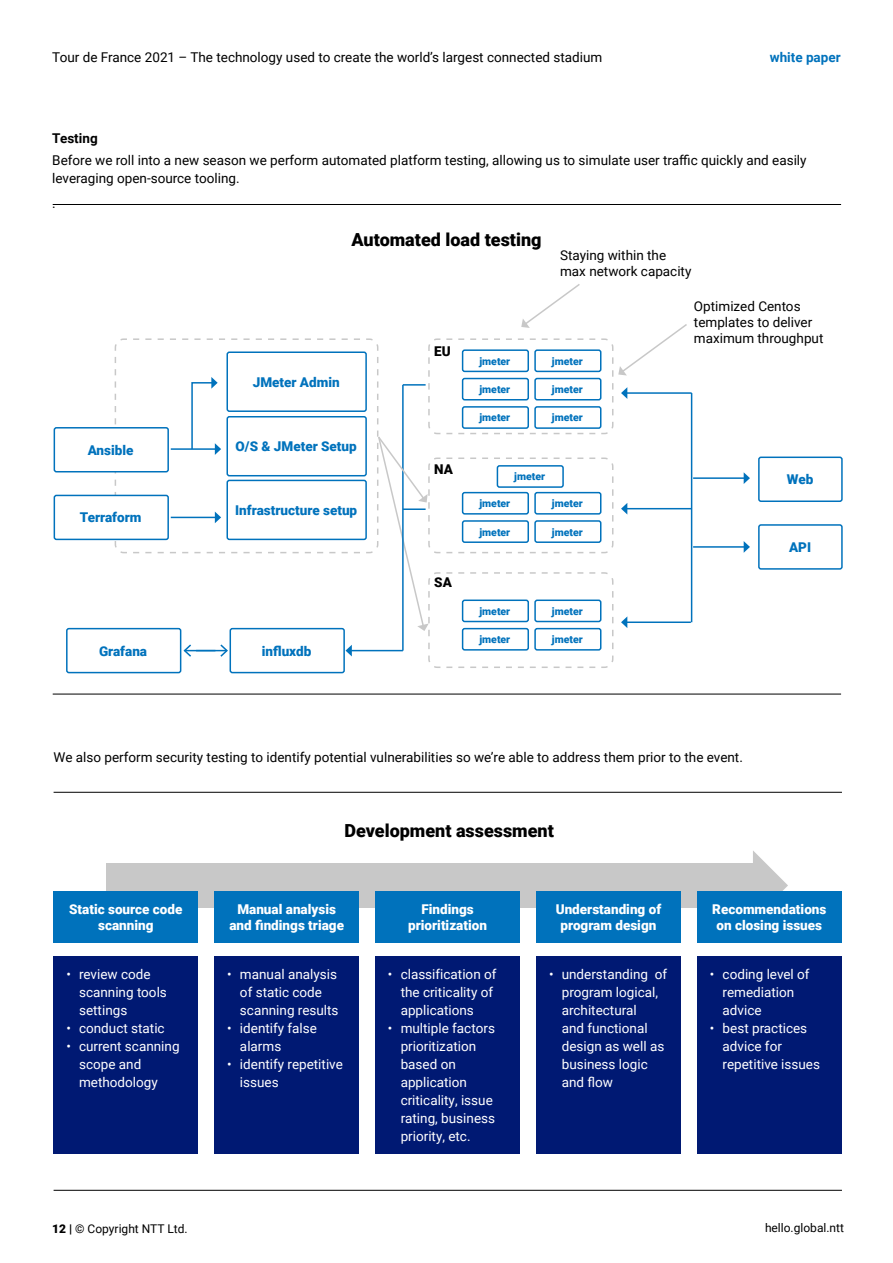
<style>
.page{position:relative;width:893px;height:1263px;background:#fff}
.page>*{position:absolute;margin:0;border:0;box-sizing:border-box;transform-origin:0 0}
.t1{font:900 18px "Roboto";color:#000}
.t2{font:13.5px/18px "Roboto";color:#fff}
.t3{font:13.5px/16.2px "Roboto";color:#000}
.t4{font:900 13.5px/16.2px "Roboto";color:#fff;text-align:center}
.t5{font:900 13.5px "Roboto";color:#0072bc}
.t6{font:700 13.5px "Roboto";color:#0072bc}
.t7{font:700 13.5px "Roboto";color:#000}
.t8{font:900 13.5px "Roboto";color:#000}
.t9{font:12px "Roboto";color:#000}
.t10{font:900 10.5px "Roboto";color:#0072bc}
.s1{font-style:inherit}
.s2{font-weight:900}
</style>
<div class="page">
<hr style="left:53px;top:204px;width:788px;height:1px;background:#000">
<hr style="left:53px;top:694px;width:788px;height:1px;background:#000">
<div style="left:107px;top:863px;width:646px;height:45px;background:#c8c8c8"></div>
<svg style="left:753px;top:851px;width:35px;height:40px"></svg>
<div style="left:54px;top:891px;width:144px;height:52px;background:#0072bc"></div>
<div style="left:54px;top:956px;width:144px;height:198px;background:#001973"></div>
<div style="left:214px;top:956px;width:145px;height:198px;background:#001973"></div>
<div style="left:375px;top:956px;width:145px;height:198px;background:#001973"></div>
<div style="left:536px;top:956px;width:145px;height:198px;background:#001973"></div>
<div style="left:697px;top:956px;width:144px;height:198px;background:#001973"></div>
<div style="left:214px;top:891px;width:145px;height:52px;background:#0072bc"></div>
<div style="left:375px;top:891px;width:145px;height:52px;background:#0072bc"></div>
<div style="left:536px;top:891px;width:145px;height:52px;background:#0072bc"></div>
<div style="left:697px;top:891px;width:144px;height:52px;background:#0072bc"></div>
<hr style="left:54px;top:792px;width:788px;height:1px;background:#000">
<hr style="left:54px;top:1190px;width:788px;height:1px;background:#000">
<svg style="left:114px;top:338px;width:263px;height:216px"></svg>
<div style="left:54px;top:428px;width:114px;height:44px;background:#fff;border-radius:2px"></div>
<div style="left:54px;top:427px;width:115px;height:45px;border:2px solid #0072bc;border-radius:2px"></div>
<div style="left:758px;top:456px;width:85px;height:46px;border:2px solid #0072bc;border-radius:2px"></div>
<div style="left:226px;top:351px;width:141px;height:61px;border:2px solid #0072bc;border-radius:2px"></div>
<div style="left:226px;top:416px;width:141px;height:60px;border:2px solid #0072bc;border-radius:2px"></div>
<div style="left:226px;top:480px;width:141px;height:60px;border:2px solid #0072bc;border-radius:2px"></div>
<div style="left:54px;top:495px;width:114px;height:44px;background:#fff;border-radius:2px"></div>
<div style="left:54px;top:495px;width:115px;height:45px;border:2px solid #0072bc;border-radius:2px"></div>
<div style="left:758px;top:524px;width:85px;height:46px;border:2px solid #0072bc;border-radius:2px"></div>
<div style="left:66px;top:628px;width:115px;height:45px;border:2px solid #0072bc;border-radius:2px"></div>
<div style="left:230px;top:628px;width:115px;height:45px;border:2px solid #0072bc;border-radius:2px"></div>
<hr style="left:196px;top:650px;width:31px;height:1px;background:#0072bc">
<svg style="left:219px;top:644px;width:9px;height:13px"></svg>
<hr style="left:185px;top:650px;width:30px;height:1px;background:#0072bc">
<svg style="left:183px;top:644px;width:10px;height:13px"></svg>
<hr style="left:171px;top:517px;width:45px;height:1px;background:#0072bc">
<svg style="left:215px;top:511px;width:6px;height:12px"></svg>
<hr style="left:627px;top:621px;width:64px;height:2px;background:#0072bc">
<hr style="left:627px;top:508px;width:65px;height:1px;background:#0072bc">
<hr style="left:693px;top:546px;width:51px;height:2px;background:#0072bc">
<svg style="left:744px;top:541px;width:6px;height:12px"></svg>
<hr style="left:693px;top:477px;width:51px;height:2px;background:#0072bc">
<svg style="left:744px;top:472px;width:6px;height:12px"></svg>
<hr style="left:627px;top:392px;width:65px;height:2px;background:#0072bc">
<hr style="left:171px;top:448px;width:45px;height:2px;background:#0072bc">
<svg style="left:191px;top:377px;width:30px;height:78px"></svg>
<hr style="left:691px;top:393px;width:1px;height:229px;background:#0072bc">
<hr style="left:351px;top:650px;width:52px;height:1px;background:#0072bc">
<svg style="left:346px;top:645px;width:6px;height:11px"></svg>
<svg style="left:377px;top:284px;width:312px;height:384px"></svg>
<p class="t3" style="left:52px;top:49px;width:552px">Tour de France 2021 – The technology used to create the world’s largest connected stadium</p>
<p class="t6" style="left:770px;top:48px;width:72px">white paper</p>
<p class="t7" style="left:52px;top:129px;width:47px">Testing</p>
<p class="t3" style="left:52px;top:151px;width:756px;line-height:18px">Before we roll into a new season we perform automated platform testing, allowing us to simulate user traffic quickly and easily leveraging open-source tooling.</p>
<p class="t3" style="left:52px;top:194px;width:5px">.</p>
<p class="t5" style="left:88px;top:441px;width:47px">Ansible</p>
<p class="t5" style="left:80px;top:508px;width:63px">Terraform</p>
<h1 class="t1" style="left:351px;top:227px;width:192px">Automated load testing</h1>
<p class="t5" style="left:253px;top:372px;width:88px">JMeter Admin</p>
<p class="t8" style="left:434px;top:342px;width:18px">EU</p>
<p class="t10" style="left:479px;top:354px;width:32px">jmeter</p>
<p class="t10" style="left:479px;top:382px;width:32px">jmeter</p>
<p class="t10" style="left:479px;top:410px;width:32px">jmeter</p>
<p class="t5" style="left:236px;top:437px;width:123px">O/S &amp; JMeter Setup</p>
<p class="t3" style="left:560px;top:246px;width:133px">Staying within the max network capacity</p>
<p class="t10" style="left:552px;top:354px;width:32px">jmeter</p>
<p class="t10" style="left:552px;top:382px;width:32px">jmeter</p>
<p class="t10" style="left:552px;top:410px;width:32px">jmeter</p>
<p class="t3" style="left:694px;top:297px;width:131px">Optimized Centos templates to deliver maximum throughput</p>
<p class="t5" style="left:235px;top:501px;width:123px">Infrastructure setup</p>
<p class="t8" style="left:434px;top:460px;width:20px">NA</p>
<p class="t8" style="left:434px;top:572px;width:19px">SA</p>
<p class="t10" style="left:514px;top:469px;width:32px">jmeter</p>
<p class="t10" style="left:479px;top:496px;width:32px">jmeter</p>
<p class="t10" style="left:552px;top:496px;width:32px">jmeter</p>
<p class="t10" style="left:479px;top:524px;width:32px">jmeter</p>
<p class="t10" style="left:552px;top:524px;width:32px">jmeter</p>
<p class="t10" style="left:479px;top:604px;width:32px">jmeter</p>
<p class="t10" style="left:552px;top:604px;width:32px">jmeter</p>
<p class="t5" style="left:787px;top:470px;width:28px">Web</p>
<p class="t5" style="left:789px;top:538px;width:24px">API</p>
<p class="t5" style="left:99px;top:641px;width:50px">Grafana</p>
<p class="t5" style="left:262px;top:641px;width:51px">influxdb</p>
<p class="t10" style="left:479px;top:632px;width:32px">jmeter</p>
<p class="t10" style="left:552px;top:632px;width:32px">jmeter</p>
<p class="t3" style="left:54px;top:748px;width:691px">We also perform security testing to identify potential vulnerabilities so we’re able to address them prior to the event.</p>
<p class="t4" style="left:69px;top:900px;width:115px">Static source code scanning</p>
<p class="t2" style="left:79px;top:965px;width:89px;text-indent:-13px">• review code scanning tools settings</p>
<p class="t2" style="left:66px;top:1019px;width:100px">• conduct static</p>
<p class="t2" style="left:79px;top:1037px;width:102px;text-indent:-13px">• current scanning scope and methodology</p>
<h1 class="t1" style="left:344px;top:818px;width:211px">Development assessment</h1>
<p class="t4" style="left:229px;top:900px;width:116px">Manual analysis and findings triage</p>
<p class="t4" style="left:408px;top:900px;width:80px">Findings prioritization</p>
<p class="t4" style="left:556px;top:900px;width:107px">Understanding of program design</p>
<p class="t4" style="left:712px;top:900px;width:116px">Recommendations on closing issues</p>
<p class="t2" style="left:240px;top:965px;width:100px;text-indent:-13px">• manual analysis of static code scanning results</p>
<p class="t2" style="left:240px;top:1019px;width:79px;text-indent:-13px">• identify false alarms</p>
<p class="t2" style="left:240px;top:1055px;width:104px;text-indent:-13px">• identify repetitive issues</p>
<p class="t2" style="left:401px;top:965px;width:97px;text-indent:-13px">• classification of the criticality of applications</p>
<p class="t2" style="left:401px;top:1019px;width:96px;text-indent:-13px">• multiple factors prioritization based on application criticality, issue rating, business priority, etc<span class="s1">.</span></p>
<p class="t2" style="left:562px;top:965px;width:107px;text-indent:-13px">• understanding of program logical, architectural<br>and functional design as well as business logic and flow</p>
<p class="t2" style="left:723px;top:965px;width:88px;text-indent:-13px">• coding level of remediation advice</p>
<p class="t2" style="left:723px;top:1019px;width:99px;text-indent:-13px">• best practices advice for repetitive issues</p>
<p class="t9" style="left:52px;top:1220px;width:137px"><span class="s2">12 |</span> © Copyright NTT Ltd.</p>
<p class="t9" style="left:765px;top:1220px;width:81px">hello.global.ntt</p>
</div>
